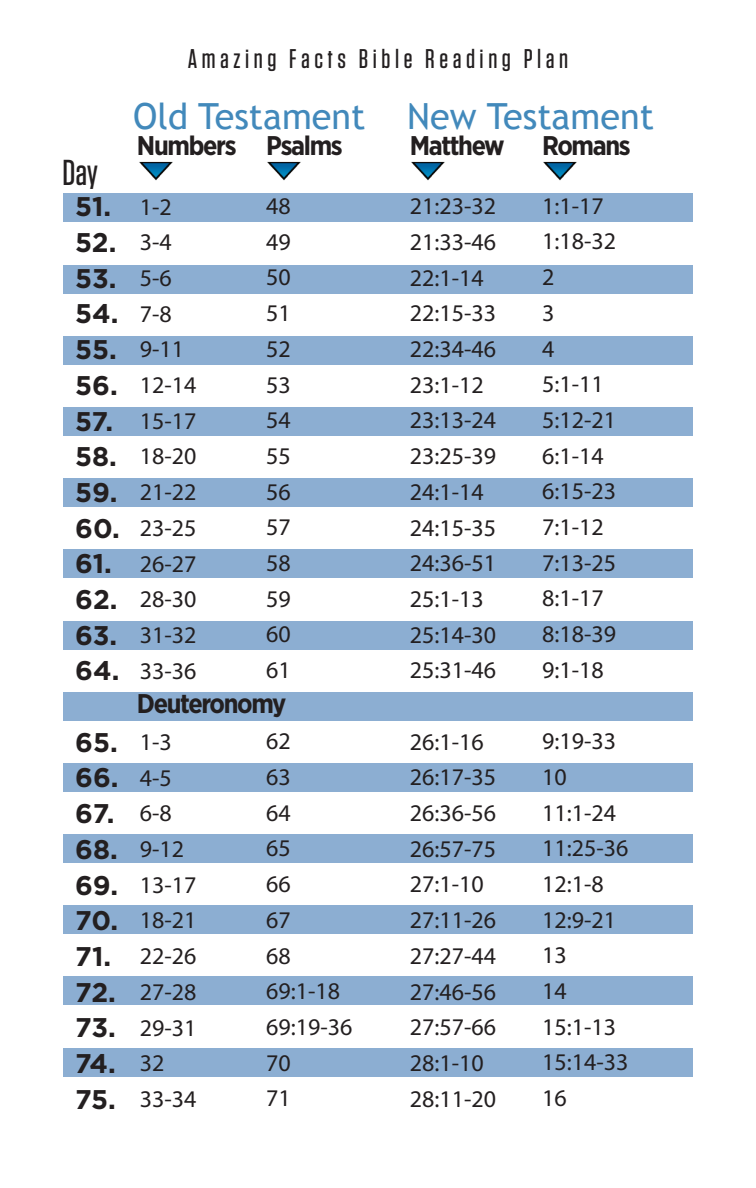
<style>
.page{position:relative;width:756px;height:1188px;background:#fff}
.page>*{position:absolute;margin:0;border:0;box-sizing:border-box;transform-origin:0 0}
.t1{font:36px "Trebuchet MS";color:#4289bb}
.t2{font:500 36px "Tungsten";color:#231f20}
.t3{font:700 27px/35.7px "Gotham HTF";letter-spacing:-.005em;color:#231f20}
.t4{font:700 27px "Gotham Narrow";letter-spacing:-.05em;color:#231f20}
.t5{font:500 27px "Tungsten";letter-spacing:.17em;color:#231f20}
.t6{font:24px/35.7px "Myriad Pro";color:#231f20}
</style>
<div class="page">
<div style="left:63px;top:194px;width:630px;height:28px;background:#8caed2"></div>
<div style="left:63px;top:265px;width:630px;height:28px;background:#8caed2"></div>
<div style="left:63px;top:336px;width:630px;height:29px;background:#8caed2"></div>
<div style="left:63px;top:407px;width:630px;height:29px;background:#8caed2"></div>
<div style="left:63px;top:478px;width:630px;height:29px;background:#8caed2"></div>
<div style="left:63px;top:550px;width:630px;height:28px;background:#8caed2"></div>
<div style="left:63px;top:621px;width:630px;height:28px;background:#8caed2"></div>
<div style="left:63px;top:692px;width:630px;height:28px;background:#8caed2"></div>
<div style="left:63px;top:763px;width:630px;height:29px;background:#8caed2"></div>
<div style="left:63px;top:834px;width:630px;height:29px;background:#8caed2"></div>
<div style="left:63px;top:905px;width:630px;height:29px;background:#8caed2"></div>
<div style="left:63px;top:977px;width:630px;height:28px;background:#8caed2"></div>
<div style="left:63px;top:1048px;width:630px;height:28px;background:#8caed2"></div>
<img style="left:139px;top:161px;width:34px;height:19px">
<img style="left:267px;top:161px;width:34px;height:19px">
<img style="left:411px;top:161px;width:34px;height:19px">
<img style="left:543px;top:161px;width:34px;height:19px">
<h1 class="t2" style="left:63px;top:154px;width:37px">Day</h1>
<p class="t3" style="left:75px;top:188px;width:46px">51.<br>52.<br>53.<br>54.<br>55.<br>56.<br>57.<br>58.<br>59.<br>60.<br>61.<br>62.<br>63.<br>64.</p>
<p class="t3" style="left:75px;top:724px;width:45px">65.<br>66.<br>67.<br>68.<br>69.<br>70.<br>71.<br>72.<br>73.<br>74.<br>75.</p>
<p class="t5" style="left:188px;top:44px;width:382px">Amazing Facts Bible Reading Plan</p>
<h1 class="t1" style="left:133px;top:95px;width:522px">Old Testament New Testament</h1>
<p class="t4" style="left:137px;top:129px;width:101px">Numbers</p>
<p class="t4" style="left:266px;top:129px;width:78px">Psalms</p>
<p class="t4" style="left:410px;top:129px;width:96px">Matthew</p>
<p class="t4" style="left:542px;top:129px;width:90px">Romans</p>
<p class="t6" style="left:140px;top:188px;width:58px">1-2<br>3-4<br>5-6<br>7-8<br>9-11<br>12-14<br>15-17<br>18-20<br>21-22<br>23-25<br>26-27<br>28-30<br>31-32<br>33-36</p>
<p class="t6" style="left:266px;top:188px;width:26px;text-align:justify">48<br>49<br>50<br>51<br>52<br>53<br>54<br>55<br>56<br>57<br>58<br>59<br>60<br>61</p>
<p class="t4" style="left:137px;top:686px;width:151px">Deuteronomy</p>
<p class="t6" style="left:140px;top:724px;width:58px">1-3<br>4-5<br>6-8<br>9-12<br>13-17<br>18-21<br>22-26<br>27-28<br>29-31<br>32<br>33-34</p>
<p class="t6" style="left:266px;top:723px;width:88px">62<br>63<br>64<br>65<br>66<br>67<br>68<br>69:1-18<br>69:19-36<br>70<br>71</p>
<p class="t6" style="left:410px;top:188px;width:88px">21:23-32<br>21:33-46<br>22:1-14<br>22:15-33<br>22:34-46<br>23:1-12<br>23:13-24<br>23:25-39<br>24:1-14<br>24:15-35<br>24:36-51<br>25:1-13<br>25:14-30<br>25:31-46</p>
<p class="t6" style="left:410px;top:723px;width:88px">26:1-16<br>26:17-35<br>26:36-56<br>26:57-75<br>27:1-10<br>27:11-26<br>27:27-44<br>27:46-56<br>27:57-66<br>28:1-10<br>28:11-20</p>
<p class="t6" style="left:542px;top:188px;width:75px">1:1-17<br>1:18-32<br>2<br>3<br>4<br>5:1-11<br>5:12-21<br>6:1-14<br>6:15-23<br>7:1-12<br>7:13-25<br>8:1-17<br>8:18-39<br>9:1-18</p>
<p class="t6" style="left:542px;top:723px;width:88px">9:19-33<br>10<br>11:1-24<br>11:25-36<br>12:1-8<br>12:9-21<br>13<br>14<br>15:1-13<br>15:14-33<br>16</p>
</div>
